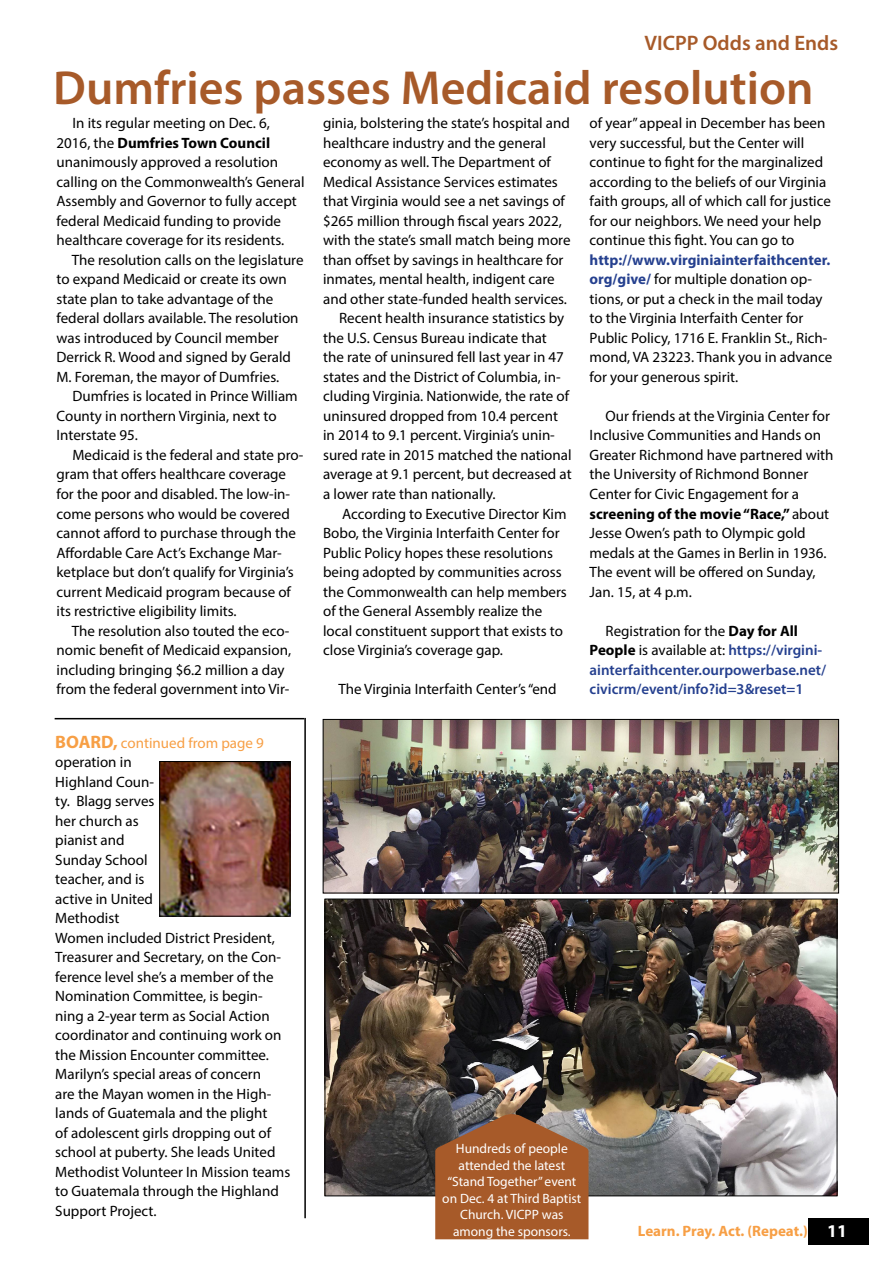
<style>
.page{position:relative;width:893px;height:1263px;background:#fff}
.page>*{position:absolute;margin:0;border:0;box-sizing:border-box;transform-origin:0 0}
.t1{font:600 48px "Myriad Pro";color:#a75a29}
.t2{font:600 21px "Myriad Pro";color:#a75a29}
.t3{font:15px/19.5px "Myriad Pro";color:#000}
.t4{font:600 15px/19.5px "Myriad Pro";color:#25408f}
.t5{font:700 15px "Myriad Pro";color:#f79f45}
.t6{font:13.5px/16.5px "Myriad Pro";color:#fff;text-align:center}
.s1{font-weight:700}
.s2{font-weight:700;font-size:18px;color:#f79f45}
.s3{color:#f79f45}
.s4{font-weight:700;color:#25408f}
.s5{font-weight:400;color:#000}
.s6{font-weight:700;color:#000}
.s7{font-size:18px;color:#fff}
</style>
<div class="page">
<div style="left:809px;top:1218px;width:60px;height:27px;background:#000"></div>
<img style="left:161px;top:763px;width:127px;height:151px">
<div style="left:159px;top:761px;width:131px;height:155px;border:1px solid #000"></div>
<hr style="left:55px;top:718px;width:249px;height:1px;background:#000">
<hr style="left:304px;top:718px;width:2px;height:500px;background:#000">
<img style="left:325px;top:721px;width:512px;height:170px">
<div style="left:323px;top:719px;width:516px;height:174px;border:1px solid #000"></div>
<img style="left:327px;top:901px;width:508px;height:293px">
<svg style="left:435px;top:1114px;width:153px;height:125px;background:#9f5c32"></svg>
<h2 class="t2" style="left:644px;top:29px;width:195px">VICPP Odds and Ends</h2>
<h1 class="t1" style="left:53px;top:57px;width:762px">Dumfries passes Medicaid resolution</h1>
<p class="t3" style="left:57px;top:113px;width:250px;text-indent:16px">In its regular meeting on Dec. 6, 2016, the <span class="s1">Dumfries Town Council </span>unanimously approved a resolution calling on the Commonwealth’s General Assembly and Governor to fully accept federal Medicaid funding to provide healthcare coverage for its residents.</p>
<p class="t3" style="left:57px;top:250px;width:249px;text-indent:15px">The resolution calls on the legislature to expand Medicaid or create its own state plan to take advantage of the federal dollars available. The resolution was introduced by Council member Derrick R. Wood and signed by Gerald M. Foreman, the mayor of Dumfries.</p>
<p class="t3" style="left:57px;top:386px;width:243px;text-indent:16px">Dumfries is located in Prince William<br>County in northern Virginia, next to<br>Interstate 95.</p>
<p class="t3" style="left:57px;top:445px;width:248px;text-indent:16px">Medicaid is the federal and state pro&shy;gram that offers healthcare coverage for the poor and disabled. The low-in&shy;come persons who would be covered cannot afford to purchase through the Affordable Care Act’s Exchange Mar&shy;ketplace but don’t qualify for Virginia’s current Medicaid program because of its restrictive eligibility limits.</p>
<p class="t3" style="left:57px;top:620px;width:236px;text-indent:15px">The resolution also touted the eco&shy;nomic benefit of Medicaid expansion, including bringing $6.2 million a day from the federal government into Vir-</p>
<p class="t3" style="left:55px;top:733px;width:237px"><span class="s2">BOARD,</span> <span class="s3">continued from page 9 </span>operation in<br>Highland Coun-<br>ty. Blagg serves<br>her church as<br>pianist and<br>Sunday School<br>teacher, and is<br>active in United<br>Methodist<br>Women included District President,<br>Treasurer and Secretary, on the Con&shy;ference level she’s a member of the<br>Nomination Committee, is begin&shy;ning a 2-year term as Social Action coordinator and continuing work on the Mission Encounter committee.<br>Marilyn’s special areas of concern<br>are the Mayan women in the High&shy;lands of Guatemala and the plight<br>of adolescent girls dropping out of school at puberty. She leads United<br>Methodist Volunteer In Mission teams to Guatemala through the Highland<br>Support Project.</p>
<p class="t3" style="left:323px;top:113px;width:248px">ginia, bolstering the state’s hospital and</p>
<p class="t3" style="left:323px;top:133px;width:224px">healthcare industry and the general</p>
<p class="t3" style="left:323px;top:152px;width:229px">economy as well. The Department of</p>
<p class="t3" style="left:323px;top:172px;width:236px">Medical Assistance Services estimates</p>
<p class="t3" style="left:323px;top:191px;width:243px">that Virginia would see a net savings of</p>
<p class="t3" style="left:323px;top:211px;width:240px">$265 million through fiscal years 2022,</p>
<p class="t3" style="left:323px;top:230px;width:249px">with the state’s small match being more</p>
<p class="t3" style="left:323px;top:250px;width:242px">than offset by savings in healthcare for</p>
<p class="t3" style="left:323px;top:269px;width:233px">inmates, mental health, indigent care</p>
<p class="t3" style="left:323px;top:289px;width:245px">and other state-funded health services.</p>
<p class="t3" style="left:339px;top:308px;width:227px">Recent health insurance statistics by</p>
<p class="t3" style="left:323px;top:328px;width:225px">the U.S. Census Bureau indicate that</p>
<p class="t3" style="left:323px;top:347px;width:242px">the rate of uninsured fell last year in 47</p>
<p class="t3" style="left:323px;top:367px;width:239px">states and the District of Columbia, in-</p>
<p class="t3" style="left:323px;top:386px;width:248px">cluding Virginia. Nationwide, the rate of</p>
<p class="t3" style="left:323px;top:406px;width:236px">uninsured dropped from 10.4 percent</p>
<p class="t3" style="left:323px;top:425px;width:233px">in 2014 to 9.1 percent. Virginia’s unin-</p>
<p class="t3" style="left:323px;top:445px;width:250px">sured rate in 2015 matched the national</p>
<p class="t3" style="left:323px;top:464px;width:250px">average at 9.1 percent, but decreased at</p>
<p class="t3" style="left:323px;top:484px;width:174px">a lower rate than nationally.</p>
<p class="t3" style="left:342px;top:503px;width:226px">According to Executive Director Kim</p>
<p class="t3" style="left:323px;top:523px;width:238px">Bobo, the Virginia Interfaith Center for</p>
<p class="t3" style="left:323px;top:542px;width:232px">Public Policy hopes these resolutions</p>
<p class="t3" style="left:323px;top:562px;width:240px">being adopted by communities across</p>
<p class="t3" style="left:323px;top:581px;width:245px">the Commonwealth can help members</p>
<p class="t3" style="left:323px;top:601px;width:221px">of the General Assembly realize the</p>
<p class="t3" style="left:323px;top:620px;width:241px">local constituent support that exists to</p>
<p class="t3" style="left:323px;top:640px;width:181px">close Virginia’s coverage gap.</p>
<p class="t3" style="left:338px;top:679px;width:220px">The Virginia Interfaith Center’s “end</p>
<p class="t3" style="left:590px;top:113px;width:243px">of year” appeal in December has been very successful, but the Center will continue to fight for the marginalized according to the beliefs of our Virginia faith groups, all of which call for justice for our neighbors. We need your help continue this fight. You can go to</p>
<p class="t3" style="left:590px;top:250px;width:244px"><span class="s4">http://www.virginiainterfaithcenter. org/give/</span> for multiple donation op&shy;tions, or put a check in the mail today to the Virginia Interfaith Center for Public Policy, 1716 E. Franklin St., Rich&shy;mond, VA 23223. Thank you in advance for your generous spirit.</p>
<p class="t3" style="left:590px;top:406px;width:245px;text-indent:16px">Our friends at the Virginia Center for Inclusive Communities and Hands on Greater Richmond have partnered with the University of Richmond Bonner Center for Civic Engagement for a <span class="s1">screening of the movie “Race,”</span> about Jesse Owen’s path to Olympic gold medals at the Games in Berlin in 1936.<br>The event will be offered on Sunday, Jan. 15, at 4 p.m.</p>
<p class="t4" style="left:590px;top:620px;width:238px;text-indent:16px"><span class="s5">Registration for the</span> <span class="s6">Day for All People</span> <span class="s5">is available at:</span> https://virgini&shy;ainterfaithcenter.ourpowerbase.net/ civicrm/event/info?id=3&amp;reset=1</p>
<p class="t6" style="left:442px;top:1140px;width:141px">Hundreds of people attended the latest “Stand Together” event on Dec. 4 at Third Baptist<br>Church. VICPP was among the sponsors.</p>
<p class="t5" style="left:638px;top:1221px;width:211px">Learn. Pray. Act. (Repeat.) <span class="s7">11</span></p>
</div>
